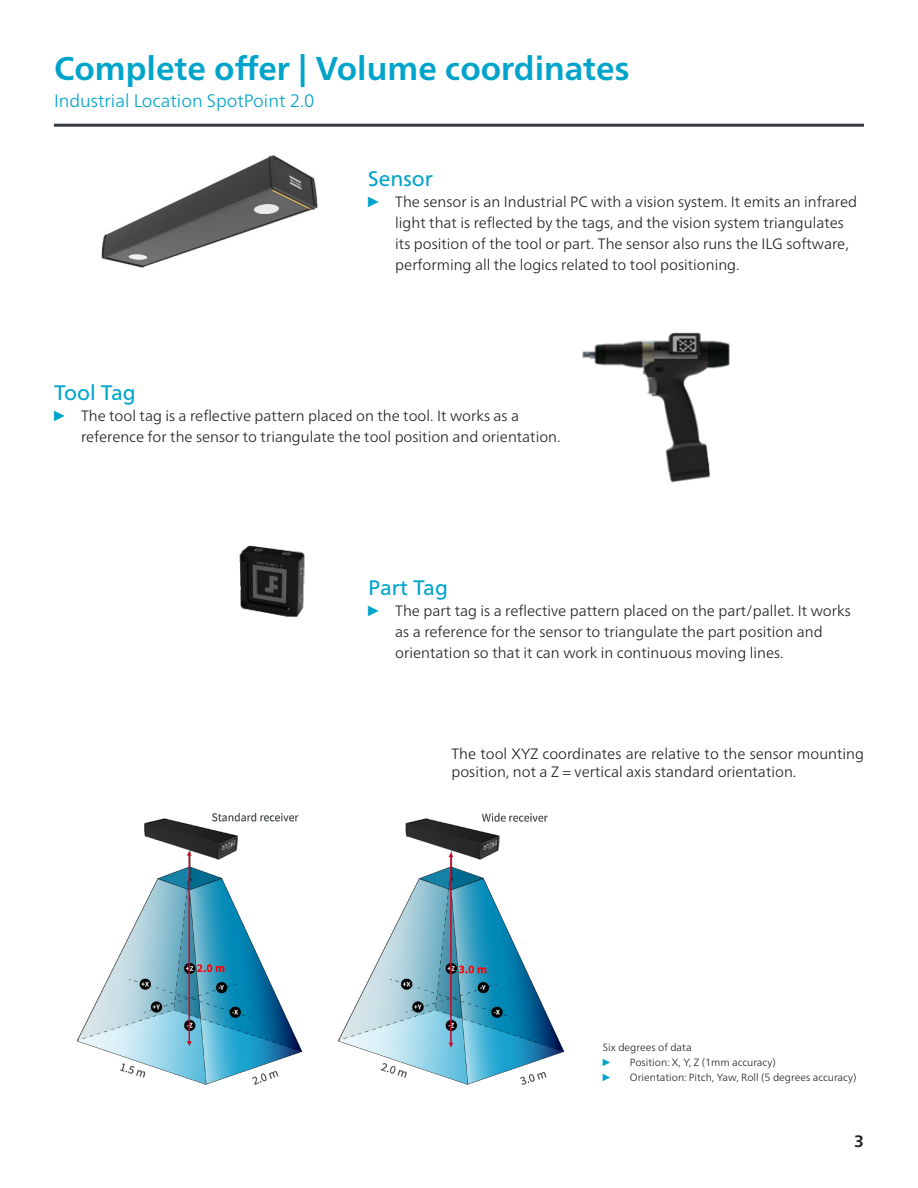
<style>
.page{position:relative;width:918px;height:1188px;background:#fff}
.page>*{position:absolute;margin:0;border:0;box-sizing:border-box;transform-origin:0 0}
.Page_Header_Left_Bla{font:700 33px "Neue Frutiger World";color:#00a4ca}
.Section_Header_Left{font:21px "Neue Frutiger World";color:#00a4ca}
.Page_Header_Left_Bla-2{font:300 18px "Neue Frutiger World";color:#00a4ca}
.t1{font:700 16.5px "Neue Frutiger World";color:#231f20}
.Paragraph_Text{font:300 15px/21px "Neue Frutiger World";color:#231f20}
.Paragraph_Text-2{font:300 10.5px "Neue Frutiger World";color:#231f20}
.t2{font:10.5px "Arial Narrow";color:#00a4ca}
.s1{font-family:"Arial Narrow";font-weight:400;color:#00a4ca}
</style>
<div class="page">
<hr style="left:54px;top:124px;width:810px;height:3px;background:#353b40">
<img style="left:77px;top:812px;width:226px;height:273px">
<img style="left:338px;top:813px;width:227px;height:272px">
<img style="left:101px;top:155px;width:217px;height:113px">
<img style="left:582px;top:332px;width:148px;height:151px">
<img style="left:239px;top:545px;width:66px;height:72px">
<p class="Page_Header_Left_Bla" style="left:54px;top:39px;width:577px">Complete offer | Volume coordinates</p>
<p class="Page_Header_Left_Bla-2" style="left:54px;top:87px;width:262px">Industrial Location SpotPoint 2.0</p>
<p class="Section_Header_Left" style="left:368px;top:163px;width:66px">Sensor</p>
<p class="Paragraph_Text" style="left:395px;top:192px;width:463px;text-indent:-27px"><span class="s1">►</span> The sensor is an Industrial PC with a vision system. It emits an infrared light that is reflected by the tags, and the vision system triangulates its position of the tool or part. The sensor also runs the ILG software, performing all the logics related to tool positioning.</p>
<p class="Section_Header_Left" style="left:54px;top:377px;width:83px">Tool Tag</p>
<p class="Paragraph_Text" style="left:81px;top:406px;width:481px;text-indent:-27px"><span class="s1">►</span> The tool tag is a reflective pattern placed on the tool. It works as a reference for the sensor to triangulate the tool position and orientation.</p>
<p class="Section_Header_Left" style="left:368px;top:571px;width:81px">Part Tag</p>
<p class="Paragraph_Text" style="left:395px;top:600px;width:457px;text-indent:-27px"><span class="s1">►</span> The part tag is a reflective pattern placed on the part/pallet. It works as a reference for the sensor to triangulate the part position and orientation so that it can work in continuous moving lines.</p>
<p class="Paragraph_Text" style="left:451px;top:745px;width:414px;line-height:18px">The tool XYZ coordinates are relative to the sensor mounting position, not a Z = vertical axis standard orientation.</p>
<p class="Paragraph_Text-2" style="left:603px;top:1039px;width:90px">Six degrees of data</p>
<p class="t2" style="left:603px;top:1055px;width:12px">►</p>
<p class="Paragraph_Text-2" style="left:630px;top:1054px;width:147px">Position: X, Y, Z (1mm accuracy)</p>
<p class="t2" style="left:603px;top:1070px;width:12px">►</p>
<p class="Paragraph_Text-2" style="left:630px;top:1069px;width:228px">Orientation: Pitch, Yaw, Roll (5 degrees accuracy)</p>
<p class="t1" style="left:854px;top:1127px;width:11px">3</p>
</div>
